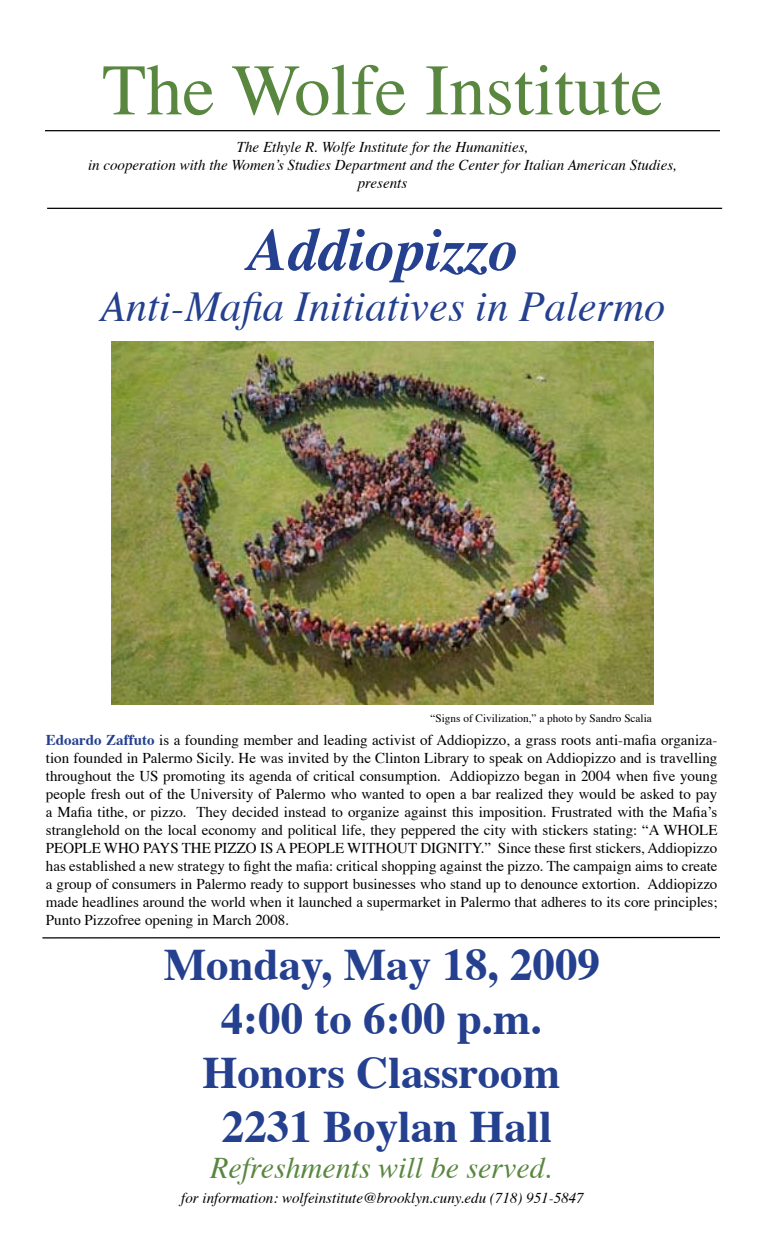
<style>
.page{position:relative;width:765px;height:1260px;background:#fff}
.page>*{position:absolute;margin:0;border:0;box-sizing:border-box;transform-origin:0 0}
.t1{font:72.5px "Times";color:#598740}
.t2{font:italic 700 60px "Times";color:#24408f}
.t3{font:700 45px/54px "Times";color:#24408f;text-align:center}
.t4{font:italic 42.5px "Times";color:#24408f}
.t5{font:italic 30px "Times";color:#598740}
.t6{font:15px/18px "Times";color:#000;text-align:justify}
.t7{font:italic 15px/18px "Times";color:#000;text-align:center}
.t8{font:11.25px "Times";color:#000}
.s1{font-weight:700;color:#24408f}
</style>
<div class="page">
<hr style="left:45px;top:130px;width:675px;height:1px;background:#000">
<hr style="left:47px;top:208px;width:675px;height:1px;background:#000">
<svg style="left:42px;top:936px;width:678px;height:3px"></svg>
<img style="left:111px;top:342px;width:543px;height:363px">
<h1 class="t1" style="left:102px;top:22px;width:562px">The Wolfe Institute</h1>
<p class="t7" style="left:88px;top:137px;width:590px">The Ethyle R. Wolfe Institute for the Humanities,<br>in cooperation with the Women’s Studies Department and the Center for Italian American Studies, presents</p>
<h2 class="t2" style="left:247px;top:194px;width:272px">Addiopizzo</h2>
<h3 class="t4" style="left:100px;top:269px;width:567px">Anti-Mafia Initiatives in Palermo</h3>
<p class="t8" style="left:431px;top:708px;width:223px">“Signs of Civilization,” a photo by Sandro Scalia</p>
<p class="t6" style="left:46px;top:729px;width:673px"><span class="s1">Edoardo Zaffuto</span> is a founding member and leading activist of Addiopizzo, a grass roots anti-mafia organiza&shy;tion founded in Palermo Sicily. He was invited by the Clinton Library to speak on Addiopizzo and is travelling throughout the US promoting its agenda of critical consumption. Addiopizzo began in 2004 when five young people fresh out of the University of Palermo who wanted to open a bar realized they would be asked to pay a Mafia tithe, or pizzo. They decided instead to organize against this imposition. Frustrated with the Mafia’s stranglehold on the local economy and political life, they peppered the city with stickers stating: “A WHOLE PEOPLE WHO PAYS THE PIZZO IS A PEOPLE WITHOUT DIGNITY.” Since these first stickers, Addiopizzo has established a new strategy to fight the mafia: critical shopping against the pizzo. The campaign aims to create a group of consumers in Palermo ready to support businesses who stand up to denounce extortion. Addiopizzo made headlines around the world when it launched a supermarket in Palermo that adheres to its core principles; Punto Pizzofree opening in March 2008.</p>
<h3 class="t3" style="left:164px;top:933px;width:438px">Monday, May 18, 2009<br>4:00 to 6:00 p.m.<br>Honors Classroom<br>2231 Boylan Hall</h3>
<h3 class="t5" style="left:210px;top:1141px;width:344px">Refreshments will be served.</h3>
<p class="t7" style="left:181px;top:1188px;width:404px">for information: wolfeinstitute@brooklyn.cuny.edu (718) 951-5847</p>
</div>
